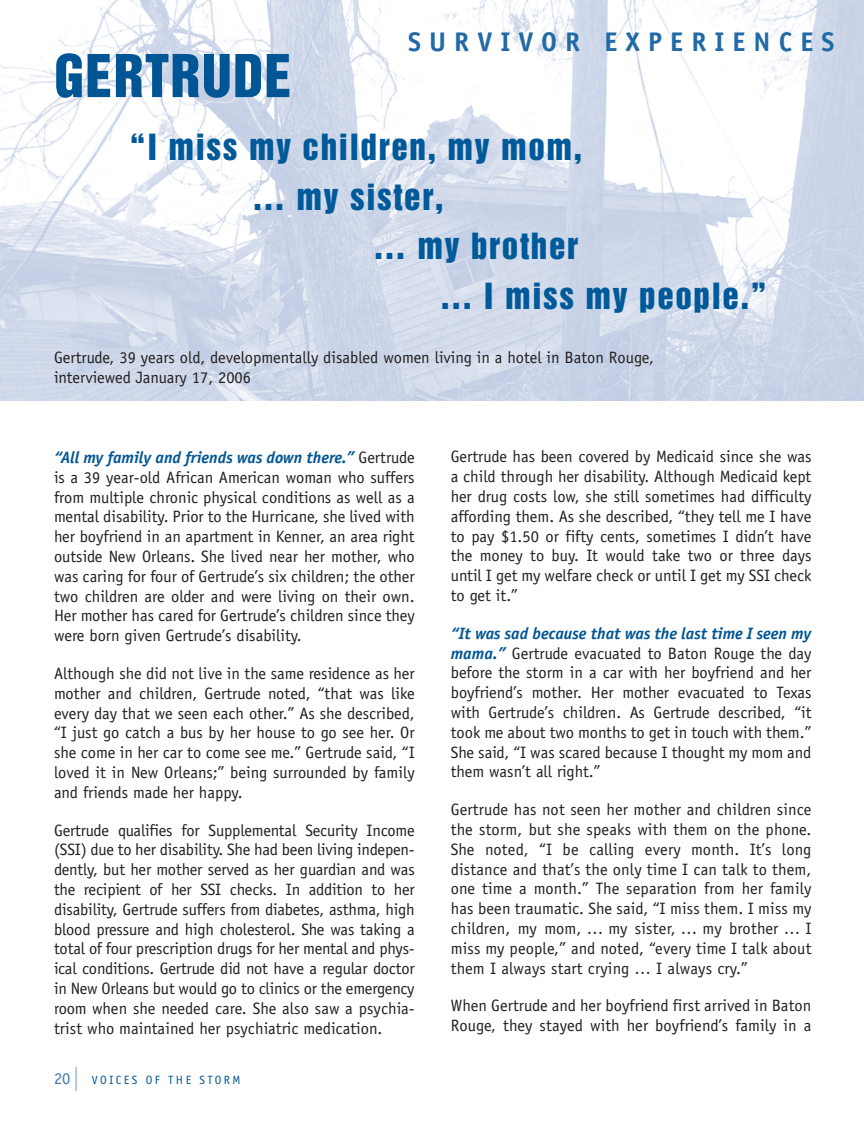
<style>
.page{position:relative;width:864px;height:1134px;background:#fff}
.page>*{position:absolute;margin:0;border:0;box-sizing:border-box;transform-origin:0 0}
.Quotes_in_Profiles{font:54px "Helvetica Inserat";letter-spacing:.025em;color:#005595}
.Quotes_in_Profiles-2{font:33px "Helvetica Inserat";letter-spacing:.05em;color:#005999}
.Subhead{font:700 27px "Officina Sans";letter-spacing:.3em;color:#216aa5}
.Text{font:16.5px/19.8px "Officina Sans";color:#231f20;text-align:justify}
.t1{font:16.5px "Officina Sans";color:#4476ae}
.t2{font:12px "Officina Sans";letter-spacing:.2em;color:#005595}
.s1{font-weight:700;font-style:italic;color:#005595}
</style>
<div class="page">
<img style="left:0;top:0;width:864px;height:400px">
<svg style="left:76px;top:1067px;width:1px;height:24px"></svg>
<p class="Subhead" style="left:408px;top:25px;width:22px">SUR</p>
<p class="Subhead" style="left:477px;top:25px;width:84px">VIVOR</p>
<p class="Subhead" style="left:605px;top:25px;width:149px">EX PER IENCES</p>
<p class="Quotes_in_Profiles" style="left:54px;top:44px;width:239px">GERTRUDE</p>
<p class="Quotes_in_Profiles-2" style="left:130px;top:127px;width:454px">“I miss my children, my mom,</p>
<p class="Quotes_in_Profiles-2" style="left:252px;top:177px;width:193px">… my sister,</p>
<p class="Quotes_in_Profiles-2" style="left:373px;top:226px;width:207px">… my brother</p>
<p class="Quotes_in_Profiles-2" style="left:440px;top:276px;width:329px">… I miss my people.”</p>
<p class="Text" style="left:54px;top:348px;width:601px">Gertrude, 39 years old, developmentally disabled women living in a hotel in Baton Rouge, interviewed January 17, 2006</p>
<p class="Text" style="left:54px;top:447px;width:362px"><span class="s1">“All my family and friends was down there.”</span> Gertrude is a 39 year-old African American woman who suffers from multiple chronic physical conditions as well as a mental disability. Prior to the Hurricane, she lived with her boyfriend in an apartment in Kenner, an area right outside New Orleans. She lived near her mother, who was caring for four of Gertrude’s six children; the other two children are older and were living on their own.<br>Her mother has cared for Gertrude’s children since they were born given Gertrude’s disability.</p>
<p class="Text" style="left:54px;top:663px;width:362px">Although she did not live in the same residence as her mother and children, Gertrude noted, “that was like every day that we seen each other.” As she described, “I just go catch a bus by her house to go see her. Or she come in her car to come see me.” Gertrude said, “I loved it in New Orleans;” being surrounded by family and friends made her happy.</p>
<p class="Text" style="left:54px;top:820px;width:362px">Gertrude qualifies for Supplemental Security Income (SSI) due to her disability. She had been living indepen&shy;dently, but her mother served as her guardian and was the recipient of her SSI checks. In addition to her disability, Gertrude suffers from diabetes, asthma, high blood pressure and high cholesterol. She was taking a total of four prescription drugs for her mental and phys&shy;ical conditions. Gertrude did not have a regular doctor in New Orleans but would go to clinics or the emergency room when she needed care. She also saw a psychia&shy;trist who maintained her psychiatric medication.</p>
<p class="t1" style="left:54px;top:1069px;width:18px">20</p>
<p class="t2" style="left:92px;top:1073px;width:150px">VOICES OF THE STORM</p>
<p class="Text" style="left:451px;top:447px;width:362px">Gertrude has been covered by Medicaid since she was a child through her disability. Although Medicaid kept her drug costs low, she still sometimes had difficulty affording them. As she described, “they tell me I have to pay $1.50 or fifty cents, sometimes I didn’t have the money to buy. It would take two or three days until I get my welfare check or until I get my SSI check to get it.”</p>
<p class="Text" style="left:451px;top:623px;width:362px"><span class="s1">“It was sad because that was the last time I seen my mama.”</span> Gertrude evacuated to Baton Rouge the day before the storm in a car with her boyfriend and her boyfriend’s mother. Her mother evacuated to Texas with Gertrude’s children. As Gertrude described, “it took me about two months to get in touch with them.” She said, “I was scared because I thought my mom and them wasn’t all right.”</p>
<p class="Text" style="left:451px;top:800px;width:362px">Gertrude has not seen her mother and children since the storm, but she speaks with them on the phone.<br>She noted, “I be calling every month. It’s long distance and that’s the only time I can talk to them, one time a month.” The separation from her family has been traumatic. She said, “I miss them. I miss my children, my mom, … my sister, … my brother … I miss my people,” and noted, “every time I talk about them I always start crying … I always cry.”</p>
<p class="Text" style="left:451px;top:996px;width:362px">When Gertrude and her boyfriend first arrived in Baton<br>Rouge, they stayed with her boyfriend’s family in a</p>
</div>
